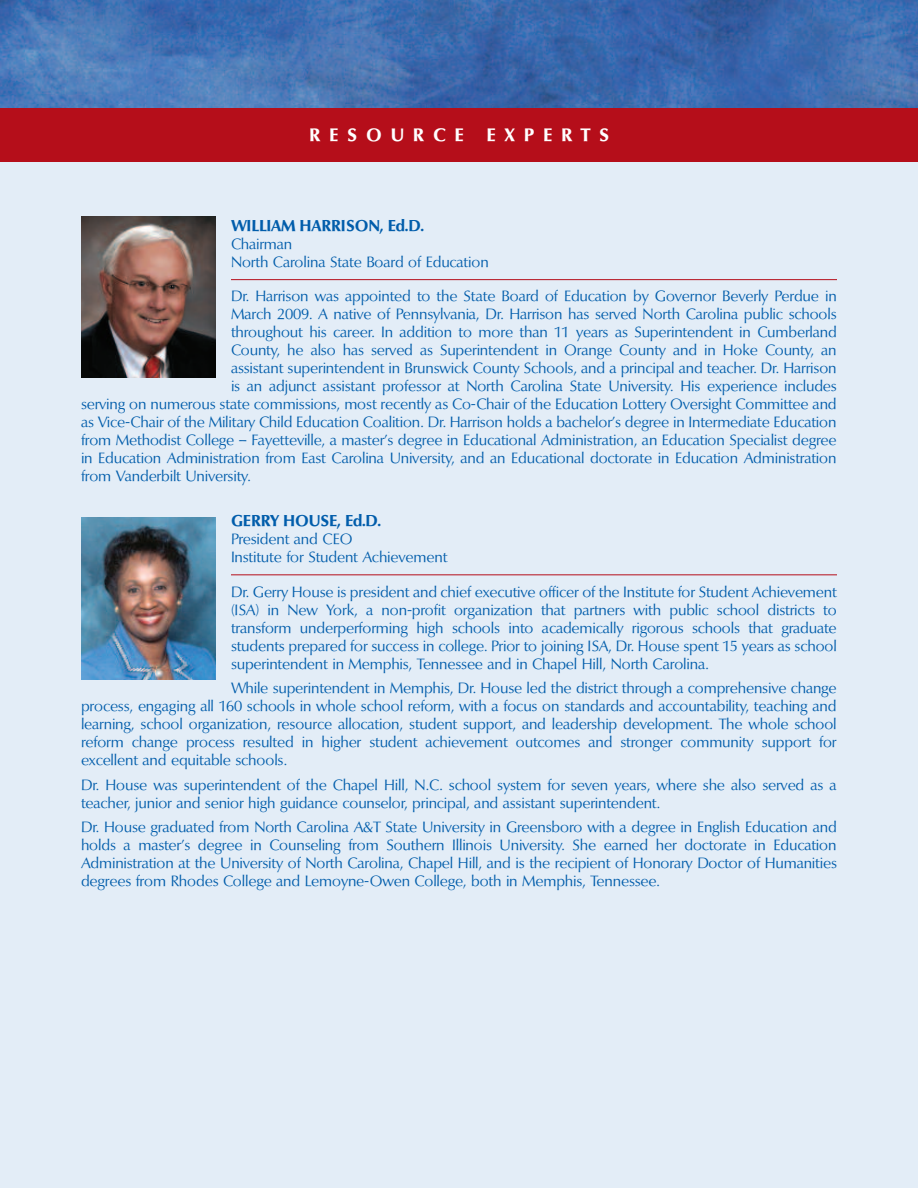
<style>
.page{position:relative;width:918px;height:1188px;background:#fff}
.page>*{position:absolute;margin:0;border:0;box-sizing:border-box;transform-origin:0 0}
.t1{font:700 18px "Optima BQ";letter-spacing:.51em;color:#fff}
.t2{font:700 15.75px "Optima BQ";letter-spacing:.01em;color:#015dab}
.t3{font:15px/18px "Optima BQ";letter-spacing:-.01em;color:#015dab}
</style>
<div class="page">
<div style="left:0;top:155px;width:918px;height:1033px;background:#e3edf7"></div>
<img style="left:0;top:0;width:918px;height:108px">
<div style="left:0;top:108px;width:918px;height:54px;background:#b50e1a"></div>
<hr style="left:231px;top:279px;width:606px;height:1px;background:#b50e1a">
<hr style="left:231px;top:574px;width:606px;height:1px;background:#b50e1a">
<img style="left:81px;top:216px;width:135px;height:162px">
<img style="left:81px;top:517px;width:135px;height:162px">
<p class="t1" style="left:309px;top:126px;width:156px">RESOURCE</p>
<p class="t1" style="left:486px;top:126px;width:124px">EXPERTS</p>
<p class="t2" style="left:231px;top:218px;width:195px">WILLIAM HARRISON, Ed.D.</p>
<p class="t3" style="left:231px;top:236px;width:259px">Chairman<br>North Carolina State Board of Education</p>
<p class="t3" style="left:231px;top:288px;width:607px">Dr. Harrison was appointed to the State Board of Education by Governor Beverly Perdue in</p>
<p class="t3" style="left:231px;top:306px;width:607px">March 2009. A native of Pennsylvania, Dr. Harrison has served North Carolina public schools</p>
<p class="t3" style="left:231px;top:324px;width:607px">throughout his career. In addition to more than 11 years as Superintendent in Cumberland</p>
<p class="t3" style="left:231px;top:342px;width:607px">County, he also has served as Superintendent in Orange County and in Hoke County, an</p>
<p class="t3" style="left:231px;top:360px;width:607px">assistant superintendent in Brunswick County Schools, and a principal and teacher. Dr. Harrison</p>
<p class="t3" style="left:231px;top:378px;width:607px">is an adjunct assistant professor at North Carolina State University. His experience includes</p>
<p class="t3" style="left:81px;top:396px;width:757px">serving on numerous state commissions, most recently as Co-Chair of the Education Lottery Oversight Committee and</p>
<p class="t3" style="left:81px;top:414px;width:757px">as Vice-Chair of the Military Child Education Coalition. Dr. Harrison holds a bachelor’s degree in Intermediate Education</p>
<p class="t3" style="left:81px;top:432px;width:757px">from Methodist College – Fayetteville, a master’s degree in Educational Administration, an Education Specialist degree</p>
<p class="t3" style="left:81px;top:450px;width:757px">in Education Administration from East Carolina University, and an Educational doctorate in Education Administration</p>
<p class="t3" style="left:81px;top:468px;width:171px">from Vanderbilt University.</p>
<p class="t2" style="left:231px;top:513px;width:152px">GERRY HOUSE, Ed.D.</p>
<p class="t3" style="left:231px;top:531px;width:218px">President and CEO<br>Institute for Student Achievement</p>
<p class="t3" style="left:231px;top:583px;width:607px;text-align:justify">Dr. Gerry House is president and chief executive officer of the Institute for Student Achievement (ISA) in New York, a non-profit organization that partners with public school districts to transform underperforming high schools into academically rigorous schools that graduate students prepared for success in college. Prior to joining ISA, Dr. House spent 15 years as school superintendent in Memphis, Tennessee and in Chapel Hill, North Carolina.</p>
<p class="t3" style="left:81px;top:680px;width:757px;text-align:justify;text-indent:150px">While superintendent in Memphis, Dr. House led the district through a comprehensive change process, engaging all 160 schools in whole school reform, with a focus on standards and accountability, teaching and learning, school organization, resource allocation, student support, and leadership development. The whole school reform change process resulted in higher student achievement outcomes and stronger community support for excellent and equitable schools.</p>
<p class="t3" style="left:81px;top:776px;width:757px">Dr. House was superintendent of the Chapel Hill, N.C. school system for seven years, where she also served as a teacher, junior and senior high guidance counselor, principal, and assistant superintendent.</p>
<p class="t3" style="left:81px;top:819px;width:757px;text-align:justify">Dr. House graduated from North Carolina A&amp;T State University in Greensboro with a degree in English Education and holds a master’s degree in Counseling from Southern Illinois University. She earned her doctorate in Education Administration at the University of North Carolina, Chapel Hill, and is the recipient of Honorary Doctor of Humanities degrees from Rhodes College and Lemoyne-Owen College, both in Memphis, Tennessee.</p>
</div>
